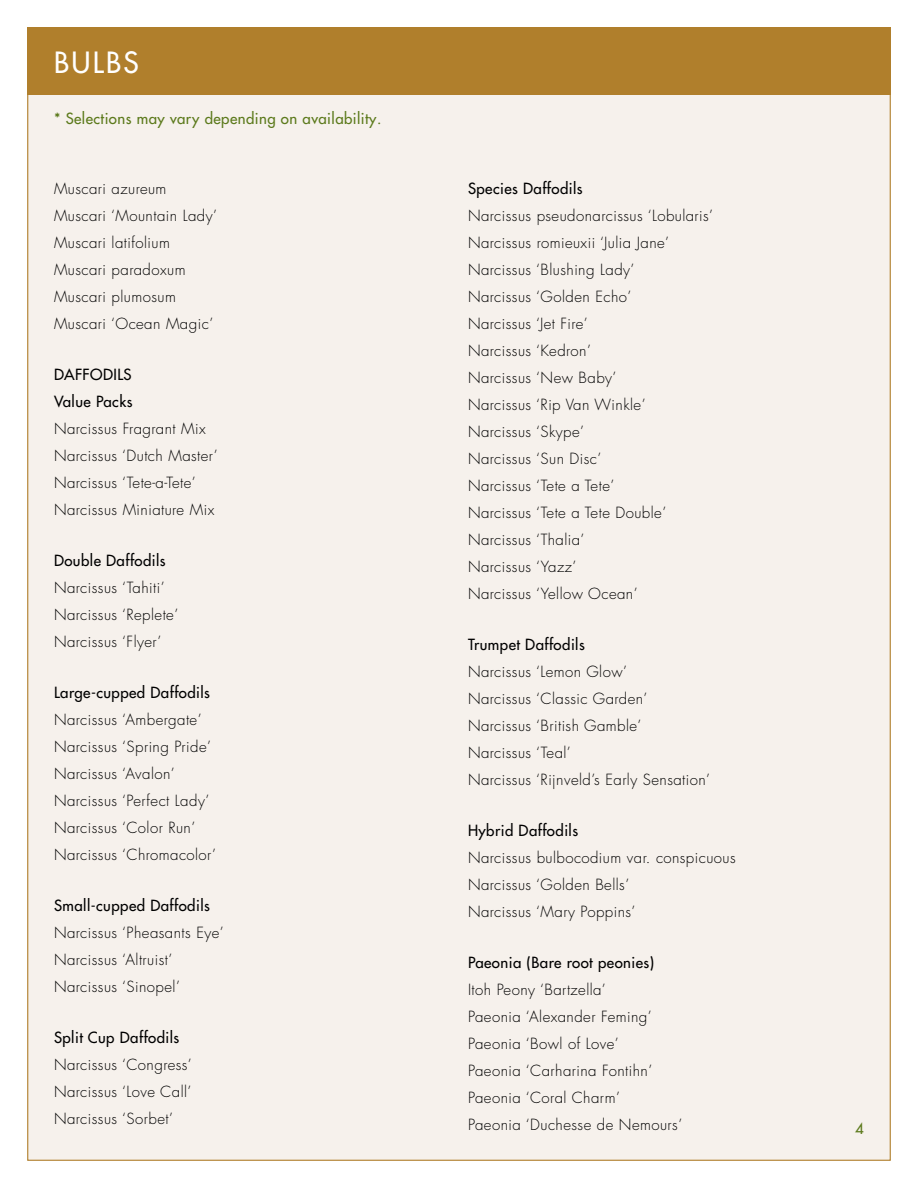
<style>
.page{position:relative;width:918px;height:1188px;background:#fff}
.page>*{position:absolute;margin:0;border:0;box-sizing:border-box;transform-origin:0 0}
.t1{font:500 28.5px "Futura LT Pro";letter-spacing:.08em;color:#fff}
.t2{font:300 15px/27px "Futura LT Pro";letter-spacing:.03em;color:#000}
.t3{font:500 15px/27px "Futura LT Pro";letter-spacing:.03em;color:#000}
.t4{font:500 15px "Futura LT Pro";letter-spacing:.03em;color:#5c7a1c}
</style>
<div class="page">
<div style="left:27px;top:27px;width:864px;height:1134px;background:#f6f1ec;border:1px solid #b07f2c"></div>
<div style="left:27px;top:27px;width:864px;height:67px;background:#b07f2c"></div>
<h1 class="t1" style="left:54px;top:41px;width:86px">BULBS</h1>
<p class="t4" style="left:54px;top:108px;width:329px">* Selections may vary depending on availability.</p>
<p class="t2" style="left:54px;top:175px;width:165px">Muscari azureum<br>Muscari ‘Mountain Lady’<br>Muscari latifolium<br>Muscari paradoxum<br>Muscari plumosum<br>Muscari ‘Ocean Magic’</p>
<p class="t3" style="left:54px;top:360px;width:80px">DAFFODILS<br>Value Packs</p>
<p class="t2" style="left:54px;top:415px;width:165px">Narcissus Fragrant Mix<br>Narcissus ‘Dutch Master’<br>Narcissus ‘Tete-a-Tete’<br>Narcissus Miniature Mix</p>
<p class="t3" style="left:54px;top:546px;width:113px">Double Daffodils</p>
<p class="t2" style="left:54px;top:574px;width:126px">Narcissus ‘Tahiti’<br>Narcissus ‘Replete’<br>Narcissus ‘Flyer’</p>
<p class="t3" style="left:54px;top:678px;width:158px">Large-cupped Daffodils</p>
<p class="t2" style="left:54px;top:706px;width:164px">Narcissus ‘Ambergate’<br>Narcissus ‘Spring Pride’<br>Narcissus ‘Avalon’<br>Narcissus ‘Perfect Lady’<br>Narcissus ‘Color Run’<br>Narcissus ‘Chromacolor’</p>
<p class="t3" style="left:54px;top:891px;width:157px">Small-cupped Daffodils</p>
<p class="t2" style="left:54px;top:919px;width:171px">Narcissus ‘Pheasants Eye’<br>Narcissus ‘Altruist’<br>Narcissus ‘Sinopel’</p>
<p class="t3" style="left:54px;top:1023px;width:127px">Split Cup Daffodils</p>
<p class="t2" style="left:54px;top:1051px;width:139px;text-align:justify">Narcissus ‘Congress’ Narcissus ‘Love Call’ Narcissus ‘Sorbet’</p>
<p class="t3" style="left:468px;top:174px;width:116px">Species Daffodils</p>
<p class="t2" style="left:468px;top:202px;width:247px">Narcissus pseudonarcissus ‘Lobularis’<br>Narcissus romieuxii ‘Julia Jane’<br>Narcissus ‘Blushing Lady’<br>Narcissus ‘Golden Echo’<br>Narcissus ‘Jet Fire’<br>Narcissus ‘Kedron’<br>Narcissus ‘New Baby’<br>Narcissus ‘Rip Van Winkle’<br>Narcissus ‘Skype’<br>Narcissus ‘Sun Disc’<br>Narcissus ‘Tete a Tete’<br>Narcissus ‘Tete a Tete Double’<br>Narcissus ‘Thalia’<br>Narcissus ‘Yazz’<br>Narcissus ‘Yellow Ocean’</p>
<p class="t3" style="left:468px;top:630px;width:118px">Trumpet Daffodils</p>
<p class="t2" style="left:468px;top:658px;width:244px">Narcissus ‘Lemon Glow’<br>Narcissus ‘Classic Garden’<br>Narcissus ‘British Gamble’<br>Narcissus ‘Teal’<br>Narcissus ‘Rijnveld’s Early Sensation’</p>
<p class="t3" style="left:468px;top:816px;width:112px">Hybrid Daffodils</p>
<p class="t2" style="left:468px;top:844px;width:269px">Narcissus bulbocodium var. conspicuous<br>Narcissus ‘Golden Bells’<br>Narcissus ‘Mary Poppins’</p>
<p class="t3" style="left:468px;top:948px;width:188px">Paeonia (Bare root peonies)</p>
<p class="t2" style="left:468px;top:976px;width:216px">Itoh Peony ‘Bartzella’<br>Paeonia ‘Alexander Feming’<br>Paeonia ‘Bowl of Love’<br>Paeonia ‘Carharina Fontihn’<br>Paeonia ‘Coral Charm’<br>Paeonia ‘Duchesse de Nemours’</p>
<p class="t4" style="left:855px;top:1118px;width:10px">4</p>
</div>
